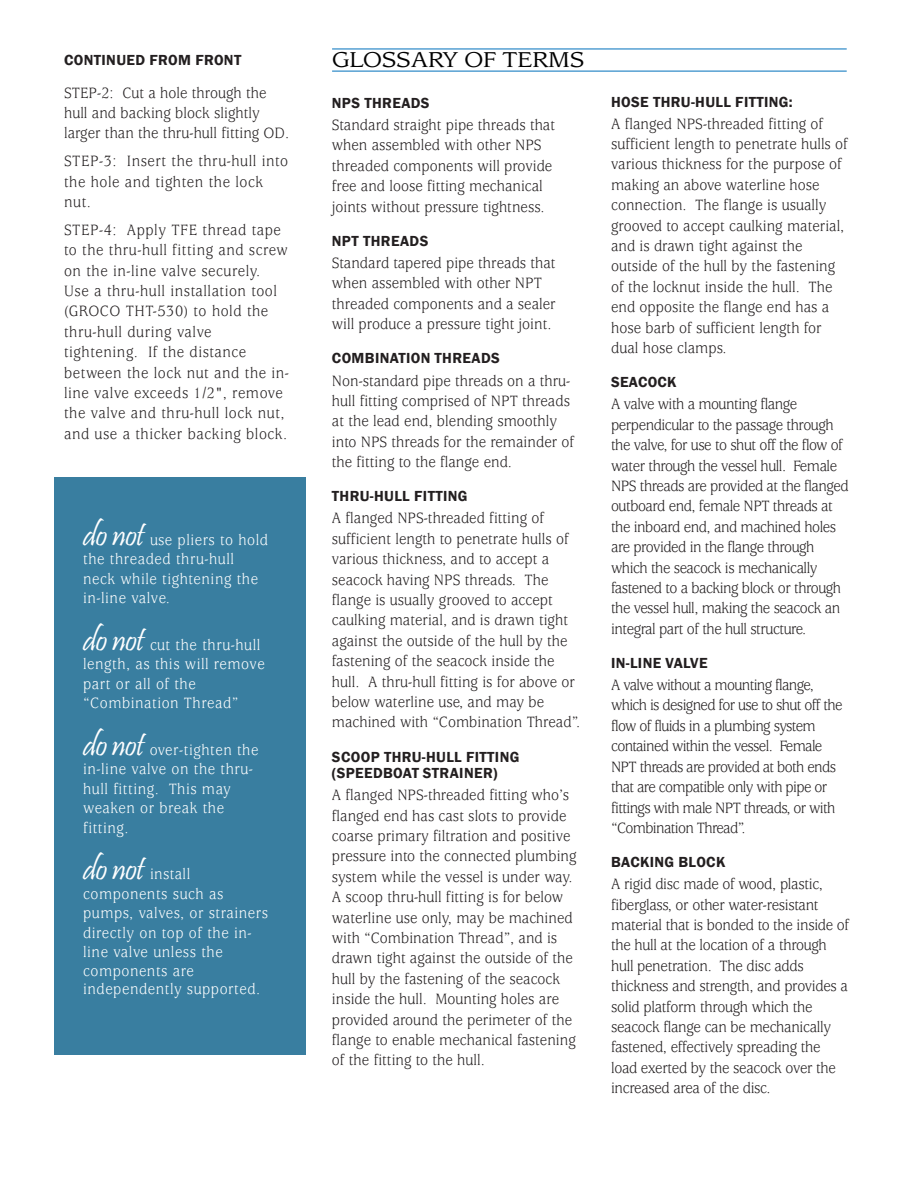
<style>
.page{position:relative;width:918px;height:1188px;background:#fff}
.page>*{position:absolute;margin:0;border:0;box-sizing:border-box;transform-origin:0 0}
.t1{font:21px "Leawood";letter-spacing:-.005em;color:#000;scale:1.1 1}
.t2{font:16.5px/20.4px "Usherwood";color:#231f20;scale:.9 1}
.t3{font:16.5px/20.4px "Usherwood";letter-spacing:-.03em;color:#231f20;scale:.9 1}
.t4{font:16.5px/19.5px "Usherwood";letter-spacing:.035em;color:#fff;scale:.9 1}
.t5{font:16.5px/20.4px "Usherwood";letter-spacing:.035em;color:#231f20;scale:.9 1}
.t6{font:16.5px/20.4px "Usherwood";letter-spacing:-.02em;color:#231f20;scale:.9 1}
.t7{font:16.5px/20.4px "Usherwood";letter-spacing:-.045em;color:#231f20;scale:.9 1}
.t8{font:600 15px/16.4px "Franklin Gothic";letter-spacing:.025em;color:#231f20}
.s1{font-family:"Pristina";font-size:33px}
</style>
<div class="page">
<div style="left:54px;top:478px;width:251px;height:577px;background:#397ea0"></div>
<hr style="left:332px;top:49px;width:515px;height:1px;background:#0071bc">
<hr style="left:332px;top:71px;width:515px;height:1px;background:#0071bc">
<p class="t8" style="left:64px;top:53px;width:179px">CONTINUED FROM FRONT</p>
<p class="t2" style="left:64px;top:84px;width:252px">STEP-2: Cut a hole through the hull and backing block slightly larger than the thru-hull fitting OD.</p>
<p class="t5" style="left:64px;top:153px;width:251px">STEP-3: Insert the thru-hull into the hole and tighten the lock nut.</p>
<p class="t5" style="left:64px;top:221px;width:252px">STEP-4: Apply TFE thread tape to the thru-hull fitting and screw on the in-line valve securely.<br>Use a thru-hull installation tool (GROCO THT-530) to hold the thru-hull during valve tightening. If the distance between the lock nut and the in&shy;line valve exceeds 1/2", remove the valve and thru-hull lock nut, and use a thicker backing block.</p>
<p class="t4" style="left:83px;top:532px;width:207px"><span class="s1">do not</span> use pliers to hold the threaded thru-hull neck while tightening the in-line valve.</p>
<p class="t4" style="left:83px;top:637px;width:203px"><span class="s1">do not</span> cut the thru-hull length, as this will remove part or all of the “Combination Thread”</p>
<p class="t4" style="left:83px;top:742px;width:196px"><span class="s1">do not</span> over-tighten the in-line valve on the thru&shy;hull fitting. This may weaken or break the fitting.</p>
<p class="t4" style="left:83px;top:866px;width:207px;line-height:19px"><span class="s1">do not</span> install components such as pumps, valves, or strainers directly on top of the in&shy;line valve unless the components are independently supported.</p>
<p class="t1" style="left:332px;top:47px;width:231px">GLOSSARY OF TERMS</p>
<p class="t8" style="left:332px;top:95px;width:99px">NPS THREADS</p>
<p class="t2" style="left:332px;top:116px;width:250px">Standard straight pipe threads that when assembled with other NPS threaded components will provide free and loose fitting mechanical joints without pressure tightness.</p>
<p class="t8" style="left:332px;top:233px;width:98px">NPT THREADS</p>
<p class="t2" style="left:332px;top:254px;width:250px">Standard tapered pipe threads that when assembled with other NPT threaded components and a sealer will produce a pressure tight joint.</p>
<p class="t8" style="left:332px;top:351px;width:169px">COMBINATION THREADS</p>
<p class="t2" style="left:332px;top:372px;width:271px">Non-standard pipe threads on a thru&shy;hull fitting comprised of NPT threads at the lead end, blending smoothly into NPS threads for the remainder of the fitting to the flange end.</p>
<p class="t8" style="left:332px;top:489px;width:137px">THRU-HULL FITTING</p>
<p class="t2" style="left:332px;top:510px;width:277px">A flanged NPS-threaded fitting of sufficient length to penetrate hulls of various thickness, and to accept a seacock having NPS threads. The flange is usually grooved to accept caulking material, and is drawn tight against the outside of the hull by the fastening of the seacock inside the hull. A thru-hull fitting is for above or below waterline use, and may be machined with “Combination Thread”.</p>
<p class="t8" style="left:332px;top:749px;width:189px">SCOOP THRU-HULL FITTING (SPEEDBOAT STRAINER)</p>
<p class="t2" style="left:332px;top:787px;width:273px">A flanged NPS-threaded fitting who’s flanged end has cast slots to provide coarse primary filtration and positive pressure into the connected plumbing system while the vessel is under way.<br>A scoop thru-hull fitting is for below waterline use only, may be machined with “Combination Thread”, and is drawn tight against the outside of the hull by the fastening of the seacock inside the hull. Mounting holes are provided around the perimeter of the flange to enable mechanical fastening of the fitting to the hull.</p>
<p class="t8" style="left:611px;top:94px;width:183px">HOSE THRU-HULL FITTING:</p>
<p class="t2" style="left:611px;top:115px;width:265px">A flanged NPS-threaded fitting of sufficient length to penetrate hulls of various thickness for the purpose of making an above waterline hose connection. The flange is usually grooved to accept caulking material, and is drawn tight against the outside of the hull by the fastening of the locknut inside the hull. The end opposite the flange end has a hose barb of sufficient length for dual hose clamps.</p>
<p class="t8" style="left:611px;top:375px;width:67px">SEACOCK</p>
<p class="t3" style="left:611px;top:396px;width:266px">A valve with a mounting flange perpendicular to the passage through the valve, for use to shut off the flow of water through the vessel hull. Female NPS threads are provided at the flanged outboard end, female NPT threads at the inboard end, and machined holes are provided in the flange through which the seacock is mechanically fastened to a backing block or through the vessel hull, making the seacock an integral part of the hull structure.</p>
<p class="t8" style="left:611px;top:655px;width:98px">IN-LINE VALVE</p>
<p class="t7" style="left:611px;top:676px;width:259px">A valve without a mounting flange, which is designed for use to shut off the flow of fluids in a plumbing system contained within the vessel. Female NPT threads are provided at both ends that are compatible only with pipe or fittings with male NPT threads, or with “Combination Thread”.</p>
<p class="t8" style="left:611px;top:855px;width:116px">BACKING BLOCK</p>
<p class="t6" style="left:611px;top:875px;width:266px">A rigid disc made of wood, plastic, fiberglass, or other water-resistant material that is bonded to the inside of the hull at the location of a through hull penetration. The disc adds thickness and strength, and provides a solid platform through which the seacock flange can be mechanically fastened, effectively spreading the load exerted by the seacock over the increased area of the disc.</p>
</div>
